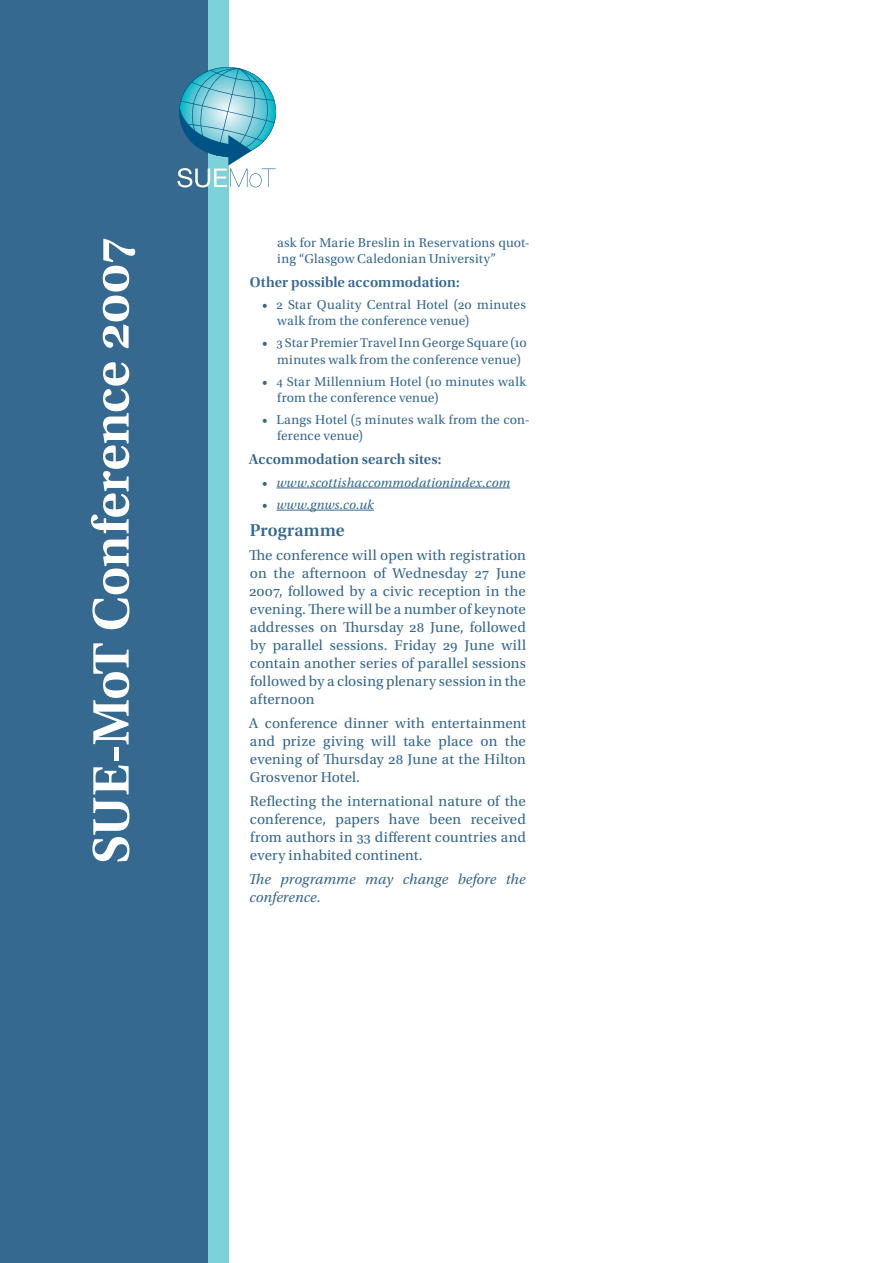
<style>
.page{position:relative;width:893px;height:1263px;background:#fff}
.page>*{position:absolute;margin:0;border:0;box-sizing:border-box;transform-origin:0 0}
.t1{font:600 54px "Utopia Std";letter-spacing:-.01em;color:#fff}
.t2{font:18px "Utopia Std Semibold Subh";letter-spacing:.005em;color:#36698f}
.t3{font:15px/18px "Utopia Std";letter-spacing:.01em;color:#36698f;text-align:justify}
.t4{font:15px "Utopia Std Semibold Subh";letter-spacing:.005em;color:#36698f}
.t5{font:italic 15px/18px "Utopia Std";letter-spacing:.005em;color:#36698f}
.t6{font:13.5px/16.2px "Utopia Std";letter-spacing:.01em;color:#36698f}
.t7{font:italic 13.5px "Utopia Std";letter-spacing:.015em;color:#36698f}
.s1{font-style:normal}
</style>
<div class="page">
<div style="left:207px;top:0;width:22px;height:1263px;background:#7dd1d9"></div>
<div style="left:0;top:0;width:207px;height:1263px;background:#36698f"></div>
<svg style="left:177px;top:67px;width:99px;height:120px"></svg>
<hr style="left:276px;top:488px;width:234px;height:1px;background:#36698f">
<hr style="left:276px;top:510px;width:98px;height:1px;background:#36698f">
<h1 class="t1" style="left:81px;top:864px;width:628px;rotate:-90deg">SUE-MoT Conference 2007</h1>
<p class="t6" style="left:277px;top:234px;width:254px">ask for Marie Breslin in Reservations quot&shy;ing “Glasgow Caledonian University”</p>
<p class="t4" style="left:250px;top:274px;width:211px">Other possible accommodation:</p>
<p class="t6" style="left:277px;top:297px;width:250px;text-indent:-15px">• 2 Star Quality Central Hotel (20 minutes walk from the conference venue)</p>
<p class="t6" style="left:277px;top:335px;width:251px;text-indent:-15px">• 3 Star Premier TravelInn George Square (10 minutes walk from the conference venue)</p>
<p class="t6" style="left:277px;top:373px;width:251px;text-indent:-15px">• 4 Star Millennium Hotel (10 minutes walk from the conference venue)</p>
<p class="t6" style="left:277px;top:412px;width:254px;text-indent:-15px">• Langs Hotel (5 minutes walk from the con&shy;ference venue)</p>
<p class="t4" style="left:249px;top:451px;width:194px">Accommodation search sites:</p>
<p class="t7" style="left:262px;top:475px;width:250px"><span class="s1">•</span> www.scottishaccommodationindex.com</p>
<p class="t7" style="left:262px;top:497px;width:113px"><span class="s1">•</span> www.gnws.co.uk</p>
<p class="t2" style="left:250px;top:520px;width:96px">Programme</p>
<p class="t3" style="left:249px;top:547px;width:279px">The conference will open with registration on the afternoon of Wednesday 27 June 2007, followed by a civic reception in the evening. There will be a number of keynote addresses on Thursday 28 June, followed by parallel sessions. Friday 29 June will contain another series of parallel sessions followed by a closing plenary session in the afternoon</p>
<p class="t3" style="left:249px;top:715px;width:279px">A conference dinner with entertainment and prize giving will take place on the evening of Thursday 28 June at the Hilton Grosvenor Hotel.</p>
<p class="t3" style="left:250px;top:793px;width:278px">Reflecting the international nature of the conference, papers have been received from authors in 33 different countries and every inhabited continent.</p>
<p class="t5" style="left:249px;top:871px;width:278px">The programme may change before the conference.</p>
</div>
